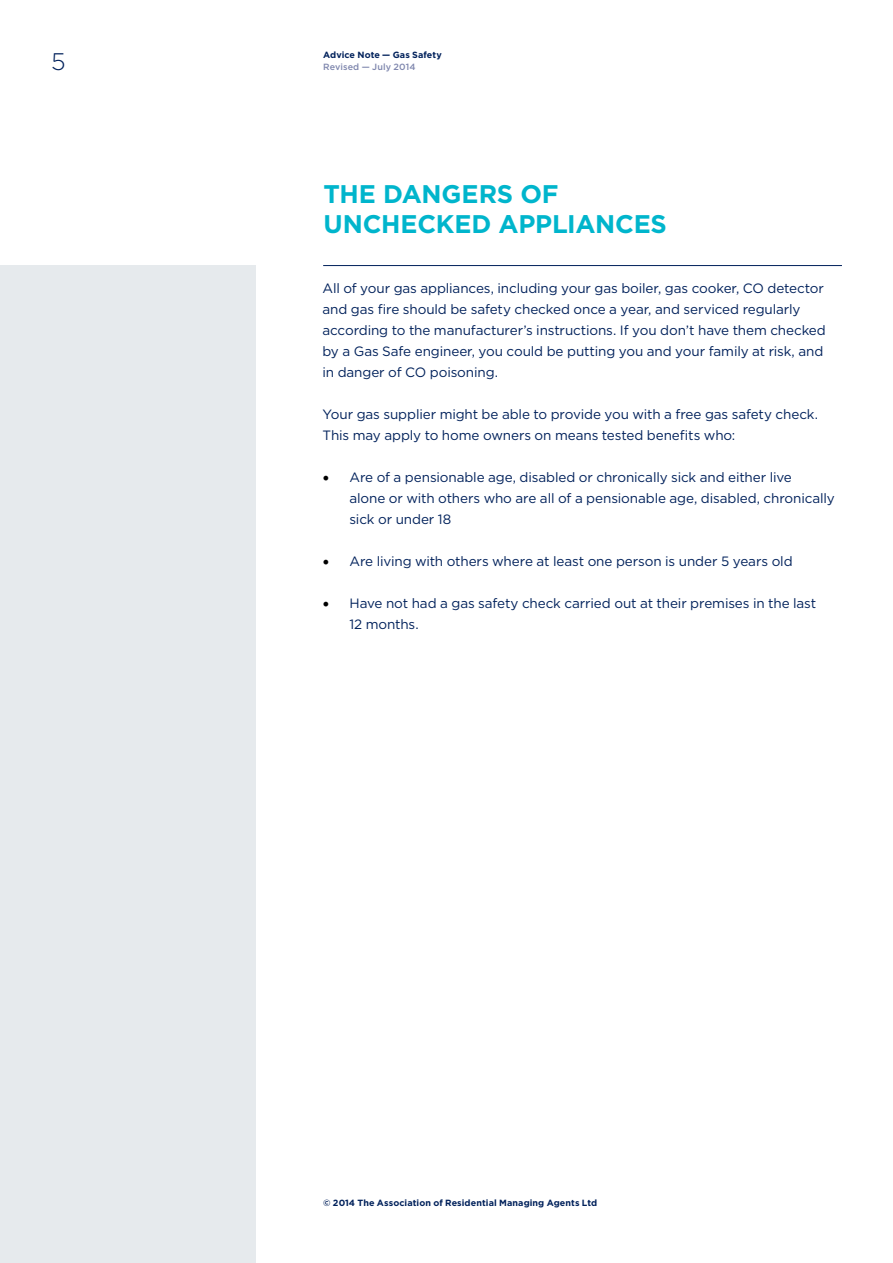
<style>
.page{position:relative;width:893px;height:1263px;background:#fff}
.page>*{position:absolute;margin:0;border:0;box-sizing:border-box;transform-origin:0 0}
.t1{font:700 25.5px/30px "Gotham";letter-spacing:-.01em;color:#00b5cc}
.t2{font:300 24px "Gotham";color:#00215b}
.t3{font:13.5px/21px "Gotham";letter-spacing:-.01em;color:#00215b}
.t4{font:700 9px "Gotham";letter-spacing:.01em;color:#00215b}
.t5{font:500 9px "Gotham";letter-spacing:.01em;color:#7e86ad}
.s1{font-family:"Minion Pro";font-size:18px;color:#000}
</style>
<div class="page">
<div style="left:0;top:266px;width:255px;height:997px;background:#e6eaed"></div>
<hr style="left:323px;top:265px;width:519px;height:1px;background:#00215b">
<h2 class="t2" style="left:51px;top:47px;width:16px">5</h2>
<p class="t4" style="left:323px;top:49px;width:120px">Advice Note — Gas Safety</p>
<p class="t5" style="left:323px;top:61px;width:94px">Revised — July 2014</p>
<h1 class="t1" style="left:324px;top:178px;width:345px">THE DANGERS OF<br>UNCHECKED APPLIANCES</h1>
<p class="t3" style="left:322px;top:277px;width:505px">All of your gas appliances, including your gas boiler, gas cooker, CO detector and gas fire should be safety checked once a year, and serviced regularly according to the manufacturer’s instructions. If you don’t have them checked by a Gas Safe engineer, you could be putting you and your family at risk, and in danger of CO poisoning.</p>
<p class="t3" style="left:322px;top:403px;width:497px">Your gas supplier might be able to provide you with a free gas safety check.<br>This may apply to home owners on means tested benefits who:</p>
<p class="t3" style="left:349px;top:466px;width:487px;text-indent:-27px"><span class="s1">•</span> Are of a pensionable age, disabled or chronically sick and either live<br>alone or with others who are all of a pensionable age, disabled, chronically sick or under 18</p>
<p class="t3" style="left:322px;top:550px;width:472px"><span class="s1">•</span> Are living with others where at least one person is under 5 years old</p>
<p class="t3" style="left:349px;top:592px;width:468px;text-indent:-27px"><span class="s1">•</span> Have not had a gas safety check carried out at their premises in the last<br>12 months.</p>
<p class="t4" style="left:323px;top:1197px;width:276px">© 2014 The Association of Residential Managing Agents Ltd</p>
</div>
